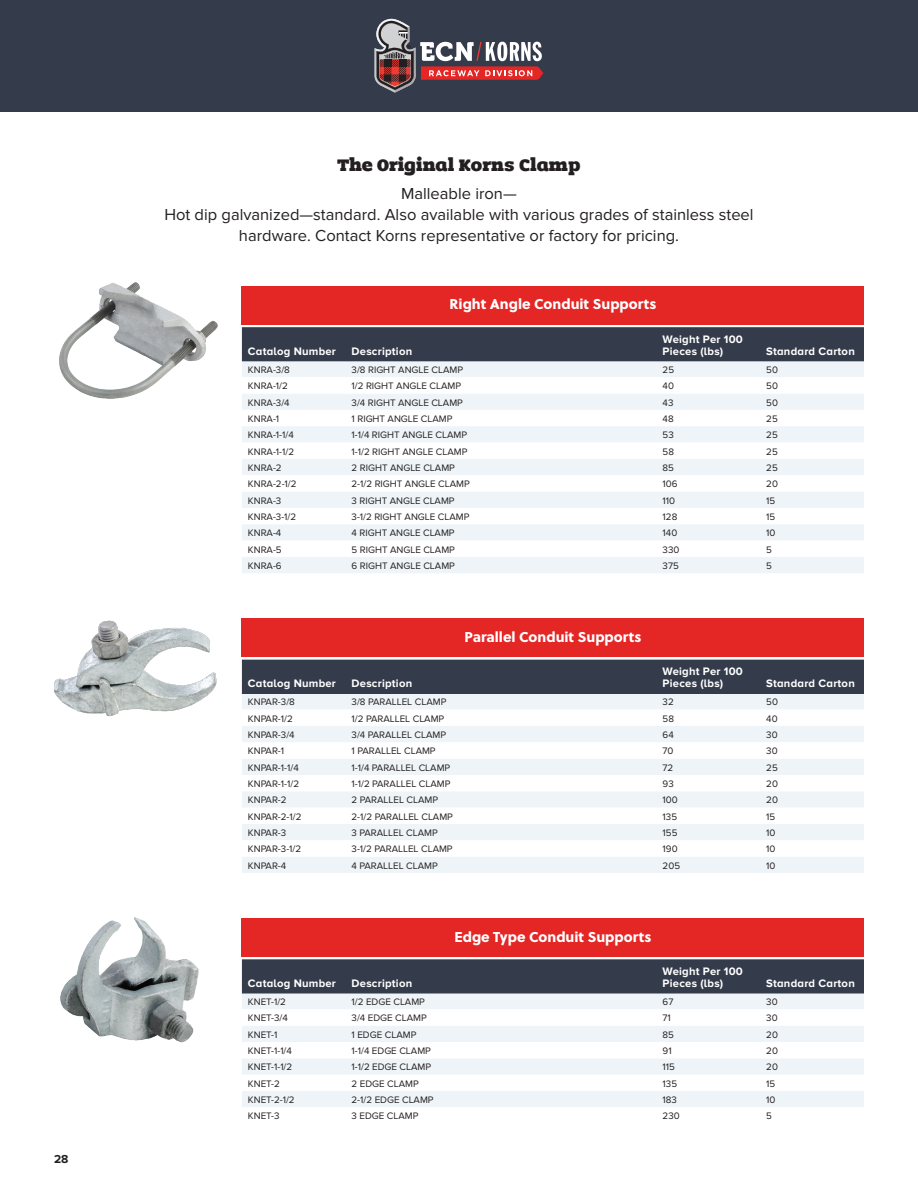
<style>
.page{position:relative;width:918px;height:1188px;background:#fff}
.page>*{position:absolute;margin:0;border:0;box-sizing:border-box;transform-origin:0 0}
.t1{font:18px "Romeral";color:#231f20}
.t2{font:16.5px/21px "Proxima Nova";color:#231f20;text-align:center}
.t3{font:800 14.25px "Soleil";color:#fff}
.t4{font:700 12px "Proxima Nova";color:#231f20}
.t5{font:700 11.25px/12px "Proxima Nova A";letter-spacing:.02em;color:#fff}
.t6{font:9.75px "Proxima Nova";color:#231f20}
</style>
<div class="page">
<div style="left:0;top:0;width:918px;height:112px;background:#343b4b"></div>
<svg style="left:375px;top:19px;width:168px;height:74px"></svg>
<div style="left:242px;top:327px;width:622px;height:35px;background:#343b4b"></div>
<div style="left:242px;top:362px;width:622px;height:211px;background:#eef4f7"></div>
<svg style="left:242px;top:377px;width:622px;height:180px"></svg>
<div style="left:242px;top:660px;width:622px;height:34px;background:#343b4b"></div>
<div style="left:242px;top:694px;width:622px;height:179px;background:#eef4f7"></div>
<svg style="left:242px;top:710px;width:622px;height:147px"></svg>
<div style="left:242px;top:959px;width:622px;height:35px;background:#343b4b"></div>
<div style="left:242px;top:994px;width:622px;height:15px;background:#eef4f7"></div>
<svg style="left:242px;top:1026px;width:622px;height:81px;fill:#eef4f7"></svg>
<div style="left:242px;top:286px;width:622px;height:38px;background:#e42625"></div>
<div style="left:242px;top:618px;width:622px;height:39px;background:#e42625"></div>
<div style="left:242px;top:918px;width:622px;height:38px;background:#e42625"></div>
<img style="left:54px;top:620px;width:163px;height:96px">
<img style="left:60px;top:917px;width:139px;height:126px">
<img style="left:59px;top:282px;width:159px;height:117px">
<p class="t4" style="left:54px;top:1152px;width:16px">28</p>
<h1 class="t1" style="left:337px;top:155px;width:245px">The Original Korns Clamp</h1>
<h2 class="t2" style="left:164px;top:183px;width:591px">Malleable iron—<br>Hot dip galvanized—standard. Also available with various grades of stainless steel hardware. Contact Korns representative or factory for pricing.</h2>
<p class="t5" style="left:248px;top:345px;width:90px">Catalog Number</p>
<p class="t5" style="left:352px;top:345px;width:62px">Description</p>
<h3 class="t3" style="left:449px;top:293px;width:209px">Right Angle Conduit Supports</h3>
<p class="t5" style="left:663px;top:333px;width:82px">Weight Per 100<br>Pieces (lbs)</p>
<p class="t5" style="left:766px;top:345px;width:90px">Standard Carton</p>
<p class="t6" style="left:248px;top:364px;width:44px">KNRA-3/8</p>
<p class="t6" style="left:352px;top:364px;width:113px">3/8 RIGHT ANGLE CLAMP</p>
<p class="t6" style="left:663px;top:364px;width:13px">25</p>
<p class="t6" style="left:766px;top:364px;width:13px">50</p>
<p class="t6" style="left:248px;top:380px;width:41px">KNRA-1/2</p>
<p class="t6" style="left:352px;top:380px;width:111px">1/2 RIGHT ANGLE CLAMP</p>
<p class="t6" style="left:663px;top:380px;width:13px">40</p>
<p class="t6" style="left:766px;top:380px;width:13px">50</p>
<p class="t6" style="left:248px;top:397px;width:43px">KNRA-3/4</p>
<p class="t6" style="left:352px;top:397px;width:113px">3/4 RIGHT ANGLE CLAMP</p>
<p class="t6" style="left:663px;top:397px;width:12px">43</p>
<p class="t6" style="left:766px;top:397px;width:13px">50</p>
<p class="t6" style="left:248px;top:413px;width:33px">KNRA-1</p>
<p class="t6" style="left:352px;top:413px;width:102px">1 RIGHT ANGLE CLAMP</p>
<p class="t6" style="left:663px;top:413px;width:13px">48</p>
<p class="t6" style="left:766px;top:413px;width:13px">25</p>
<p class="t6" style="left:248px;top:429px;width:47px">KNRA-1-1/4</p>
<p class="t6" style="left:352px;top:429px;width:117px">1-1/4 RIGHT ANGLE CLAMP</p>
<p class="t6" style="left:663px;top:429px;width:13px">53</p>
<p class="t6" style="left:766px;top:429px;width:13px">25</p>
<p class="t6" style="left:248px;top:446px;width:48px">KNRA-1-1/2</p>
<p class="t6" style="left:352px;top:446px;width:117px">1-1/2 RIGHT ANGLE CLAMP</p>
<p class="t6" style="left:663px;top:446px;width:13px">58</p>
<p class="t6" style="left:766px;top:446px;width:13px">25</p>
<p class="t6" style="left:248px;top:462px;width:35px">KNRA-2</p>
<p class="t6" style="left:352px;top:462px;width:105px">2 RIGHT ANGLE CLAMP</p>
<p class="t6" style="left:663px;top:462px;width:13px">85</p>
<p class="t6" style="left:766px;top:462px;width:13px">25</p>
<p class="t6" style="left:248px;top:478px;width:50px">KNRA-2-1/2</p>
<p class="t6" style="left:352px;top:478px;width:120px">2-1/2 RIGHT ANGLE CLAMP</p>
<p class="t6" style="left:663px;top:478px;width:17px">106</p>
<p class="t6" style="left:766px;top:478px;width:13px">20</p>
<p class="t6" style="left:248px;top:495px;width:35px">KNRA-3</p>
<p class="t6" style="left:352px;top:495px;width:105px">3 RIGHT ANGLE CLAMP</p>
<p class="t6" style="left:663px;top:495px;width:14px">110</p>
<p class="t6" style="left:766px;top:495px;width:11px">15</p>
<p class="t6" style="left:248px;top:511px;width:50px">KNRA-3-1/2</p>
<p class="t6" style="left:352px;top:511px;width:119px">3-1/2 RIGHT ANGLE CLAMP</p>
<p class="t6" style="left:663px;top:511px;width:16px">128</p>
<p class="t6" style="left:766px;top:511px;width:11px">15</p>
<p class="t6" style="left:248px;top:527px;width:35px">KNRA-4</p>
<p class="t6" style="left:352px;top:527px;width:105px">4 RIGHT ANGLE CLAMP</p>
<p class="t6" style="left:663px;top:527px;width:16px">140</p>
<p class="t6" style="left:766px;top:527px;width:11px">10</p>
<p class="t6" style="left:248px;top:544px;width:35px">KNRA-5</p>
<p class="t6" style="left:352px;top:544px;width:105px">5 RIGHT ANGLE CLAMP</p>
<p class="t6" style="left:663px;top:544px;width:18px">330</p>
<p class="t6" style="left:766px;top:544px;width:7px">5</p>
<p class="t6" style="left:248px;top:560px;width:35px">KNRA-6</p>
<p class="t6" style="left:352px;top:560px;width:105px">6 RIGHT ANGLE CLAMP</p>
<p class="t6" style="left:663px;top:560px;width:18px">375</p>
<p class="t6" style="left:766px;top:560px;width:7px">5</p>
<p class="t5" style="left:248px;top:677px;width:90px">Catalog Number</p>
<p class="t5" style="left:352px;top:677px;width:62px">Description</p>
<h3 class="t3" style="left:464px;top:626px;width:179px">Parallel Conduit Supports</h3>
<p class="t5" style="left:663px;top:665px;width:82px">Weight Per 100<br>Pieces (lbs)</p>
<p class="t5" style="left:766px;top:677px;width:90px">Standard Carton</p>
<p class="t6" style="left:248px;top:696px;width:48px">KNPAR-3/8</p>
<p class="t6" style="left:352px;top:696px;width:96px">3/8 PARALLEL CLAMP</p>
<p class="t6" style="left:663px;top:696px;width:13px">32</p>
<p class="t6" style="left:766px;top:696px;width:13px">50</p>
<p class="t6" style="left:248px;top:713px;width:46px">KNPAR-1/2</p>
<p class="t6" style="left:352px;top:713px;width:94px">1/2 PARALLEL CLAMP</p>
<p class="t6" style="left:663px;top:713px;width:13px">58</p>
<p class="t6" style="left:766px;top:713px;width:13px">40</p>
<p class="t6" style="left:248px;top:729px;width:48px">KNPAR-3/4</p>
<p class="t6" style="left:352px;top:729px;width:96px">3/4 PARALLEL CLAMP</p>
<p class="t6" style="left:663px;top:729px;width:13px">64</p>
<p class="t6" style="left:766px;top:729px;width:13px">30</p>
<p class="t6" style="left:248px;top:745px;width:38px">KNPAR-1</p>
<p class="t6" style="left:352px;top:745px;width:86px">1 PARALLEL CLAMP</p>
<p class="t6" style="left:663px;top:745px;width:12px">70</p>
<p class="t6" style="left:766px;top:745px;width:13px">30</p>
<p class="t6" style="left:248px;top:762px;width:52px">KNPAR-1-1/4</p>
<p class="t6" style="left:352px;top:762px;width:100px">1-1/4 PARALLEL CLAMP</p>
<p class="t6" style="left:663px;top:762px;width:12px">72</p>
<p class="t6" style="left:766px;top:762px;width:13px">25</p>
<p class="t6" style="left:248px;top:778px;width:53px">KNPAR-1-1/2</p>
<p class="t6" style="left:352px;top:778px;width:100px">1-1/2 PARALLEL CLAMP</p>
<p class="t6" style="left:663px;top:778px;width:13px">93</p>
<p class="t6" style="left:766px;top:778px;width:13px">20</p>
<p class="t6" style="left:248px;top:794px;width:40px">KNPAR-2</p>
<p class="t6" style="left:352px;top:794px;width:88px">2 PARALLEL CLAMP</p>
<p class="t6" style="left:663px;top:794px;width:17px">100</p>
<p class="t6" style="left:766px;top:794px;width:13px">20</p>
<p class="t6" style="left:248px;top:811px;width:55px">KNPAR-2-1/2</p>
<p class="t6" style="left:352px;top:811px;width:103px">2-1/2 PARALLEL CLAMP</p>
<p class="t6" style="left:663px;top:811px;width:16px">135</p>
<p class="t6" style="left:766px;top:811px;width:11px">15</p>
<p class="t6" style="left:248px;top:827px;width:40px">KNPAR-3</p>
<p class="t6" style="left:352px;top:827px;width:88px">3 PARALLEL CLAMP</p>
<p class="t6" style="left:663px;top:827px;width:16px">155</p>
<p class="t6" style="left:766px;top:827px;width:11px">10</p>
<p class="t6" style="left:248px;top:844px;width:55px">KNPAR-3-1/2</p>
<p class="t6" style="left:352px;top:844px;width:103px">3-1/2 PARALLEL CLAMP</p>
<p class="t6" style="left:663px;top:844px;width:17px">190</p>
<p class="t6" style="left:766px;top:844px;width:11px">10</p>
<p class="t6" style="left:248px;top:860px;width:40px">KNPAR-4</p>
<p class="t6" style="left:352px;top:860px;width:88px">4 PARALLEL CLAMP</p>
<p class="t6" style="left:663px;top:860px;width:19px">205</p>
<p class="t6" style="left:766px;top:860px;width:11px">10</p>
<p class="t5" style="left:248px;top:977px;width:90px">Catalog Number</p>
<p class="t5" style="left:352px;top:977px;width:62px">Description</p>
<h3 class="t3" style="left:454px;top:925px;width:198px">Edge Type Conduit Supports</h3>
<p class="t5" style="left:663px;top:965px;width:82px">Weight Per 100<br>Pieces (lbs)</p>
<p class="t5" style="left:766px;top:977px;width:90px">Standard Carton</p>
<p class="t6" style="left:248px;top:996px;width:40px">KNET-1/2</p>
<p class="t6" style="left:352px;top:996px;width:75px">1/2 EDGE CLAMP</p>
<p class="t6" style="left:663px;top:996px;width:12px">67</p>
<p class="t6" style="left:766px;top:996px;width:13px">30</p>
<p class="t6" style="left:248px;top:1012px;width:41px">KNET-3/4</p>
<p class="t6" style="left:352px;top:1012px;width:77px">3/4 EDGE CLAMP</p>
<p class="t6" style="left:663px;top:1012px;width:10px">71</p>
<p class="t6" style="left:766px;top:1012px;width:13px">30</p>
<p class="t6" style="left:248px;top:1029px;width:31px">KNET-1</p>
<p class="t6" style="left:352px;top:1029px;width:66px">1 EDGE CLAMP</p>
<p class="t6" style="left:663px;top:1029px;width:13px">85</p>
<p class="t6" style="left:766px;top:1029px;width:13px">20</p>
<p class="t6" style="left:248px;top:1045px;width:46px">KNET-1-1/4</p>
<p class="t6" style="left:352px;top:1045px;width:81px">1-1/4 EDGE CLAMP</p>
<p class="t6" style="left:663px;top:1045px;width:11px">91</p>
<p class="t6" style="left:766px;top:1045px;width:13px">20</p>
<p class="t6" style="left:248px;top:1062px;width:46px">KNET-1-1/2</p>
<p class="t6" style="left:352px;top:1062px;width:81px">1-1/2 EDGE CLAMP</p>
<p class="t6" style="left:663px;top:1062px;width:14px">115</p>
<p class="t6" style="left:766px;top:1062px;width:13px">20</p>
<p class="t6" style="left:248px;top:1078px;width:33px">KNET-2</p>
<p class="t6" style="left:352px;top:1078px;width:69px">2 EDGE CLAMP</p>
<p class="t6" style="left:663px;top:1078px;width:16px">135</p>
<p class="t6" style="left:766px;top:1078px;width:11px">15</p>
<p class="t6" style="left:248px;top:1094px;width:48px">KNET-2-1/2</p>
<p class="t6" style="left:352px;top:1094px;width:84px">2-1/2 EDGE CLAMP</p>
<p class="t6" style="left:663px;top:1094px;width:16px">183</p>
<p class="t6" style="left:766px;top:1094px;width:11px">10</p>
<p class="t6" style="left:248px;top:1111px;width:33px">KNET-3</p>
<p class="t6" style="left:352px;top:1111px;width:68px">3 EDGE CLAMP</p>
<p class="t6" style="left:663px;top:1111px;width:19px">230</p>
<p class="t6" style="left:766px;top:1111px;width:7px">5</p>
</div>
